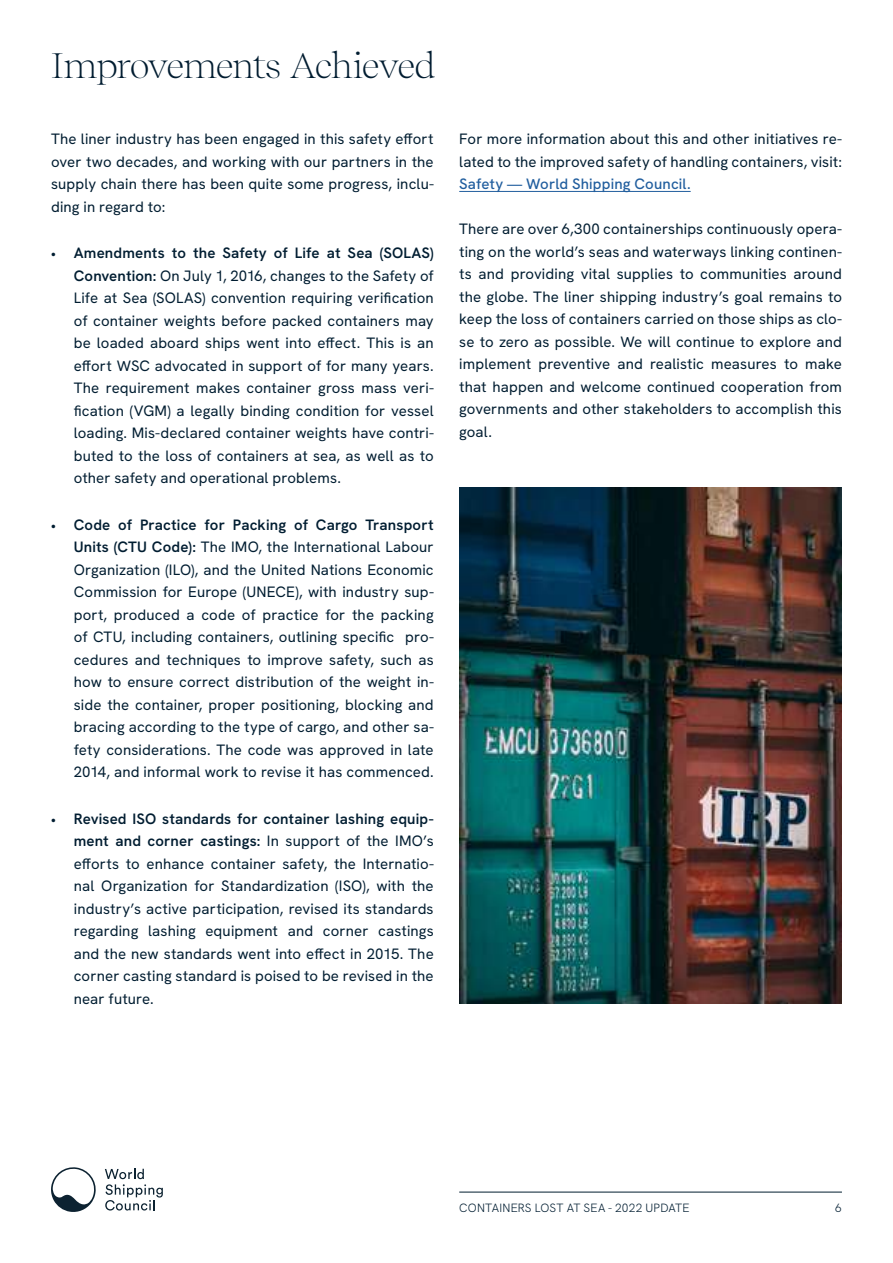
<style>
.page{position:relative;width:893px;height:1263px;background:#fff}
.page>*{position:absolute;margin:0;border:0;box-sizing:border-box;transform-origin:0 0}
.t1{font:300 36px "Recife Display";letter-spacing:-.03em;color:#001c30}
.t2{font:15px/22.5px "HK Grotesk";letter-spacing:.01em;color:#001d31;text-align:justify}
.t3{font:500 15px "HK Grotesk";letter-spacing:.01em;color:#215e9e}
.t4{font:300 12px "HK Grotesk";letter-spacing:.015em;color:#001d31}
.s1{font-weight:600}
</style>
<div class="page">
<hr style="left:459px;top:191px;width:232px;height:1px;background:#215e9e">
<hr style="left:459px;top:1192px;width:383px;height:1px;background:#001d2f">
<img style="left:459px;top:488px;width:383px;height:516px">
<svg style="left:105px;top:1169px;width:58px;height:41px"></svg>
<svg style="left:51px;top:1167px;width:45px;height:45px"></svg>
<h1 class="t1" style="left:51px;top:40px;width:386px">Improvements Achieved</h1>
<p class="t2" style="left:51px;top:127px;width:384px">The liner industry has been engaged in this safety effort over two decades, and working with our partners in the supply chain there has been quite some progress, inclu&shy;ding in regard to:</p>
<p class="t2" style="left:459px;top:127px;width:384px">For more information about this and other initiatives re&shy;lated to the improved safety of handling containers, visit:</p>
<p class="t3" style="left:459px;top:174px;width:233px">Safety — World Shipping Council.</p>
<p class="t2" style="left:459px;top:217px;width:384px">There are over 6,300 containerships continuously opera&shy;ting on the world’s seas and waterways linking continen&shy;ts and providing vital supplies to communities around the globe. The liner shipping industry’s goal remains to keep the loss of containers carried on those ships as clo&shy;se to zero as possible. We will continue to explore and implement preventive and realistic measures to make that happen and welcome continued cooperation from governments and other stakeholders to accomplish this goal.</p>
<p class="t2" style="left:74px;top:241px;width:361px"><span class="s1">Amendments to the Safety of Life at Sea (SOLAS)<br>Convention:</span> On July 1, 2016, changes to the Safety of Life at Sea (SOLAS) convention requiring verification of container weights before packed containers may be loaded aboard ships went into effect. This is an effort WSC advocated in support of for many years.<br>The requirement makes container gross mass veri&shy;fication (VGM) a legally binding condition for vessel loading. Mis-declared container weights have contri&shy;buted to the loss of containers at sea, as well as to other safety and operational problems.</p>
<p class="t2" style="left:74px;top:513px;width:361px"><span class="s1">Code of Practice for Packing of Cargo Transport Units (CTU Code):</span> The IMO, the International Labour Organization (ILO), and the United Nations Economic Commission for Europe (UNECE), with industry sup&shy;port, produced a code of practice for the packing of CTU, including containers, outlining specific pro&shy;cedures and techniques to improve safety, such as how to ensure correct distribution of the weight in&shy;side the container, proper positioning, blocking and bracing according to the type of cargo, and other sa&shy;fety considerations. The code was approved in late 2014, and informal work to revise it has commenced.</p>
<p class="t2" style="left:74px;top:807px;width:361px"><span class="s1">Revised ISO standards for container lashing equip&shy;ment and corner castings:</span> In support of the IMO’s efforts to enhance container safety, the Internatio&shy;nal Organization for Standardization (ISO), with the industry’s active participation, revised its standards regarding lashing equipment and corner castings and the new standards went into effect in 2015. The corner casting standard is poised to be revised in the near future.</p>
<p class="t2" style="left:51px;top:241px;width:6px">•</p>
<p class="t2" style="left:51px;top:513px;width:6px">•</p>
<p class="t2" style="left:51px;top:807px;width:6px">•</p>
<p class="t4" style="left:459px;top:1200px;width:232px">CONTAINERS LOST AT SEA - 2022 UPDATE</p>
<p class="t4" style="left:835px;top:1200px;width:8px">6</p>
</div>
